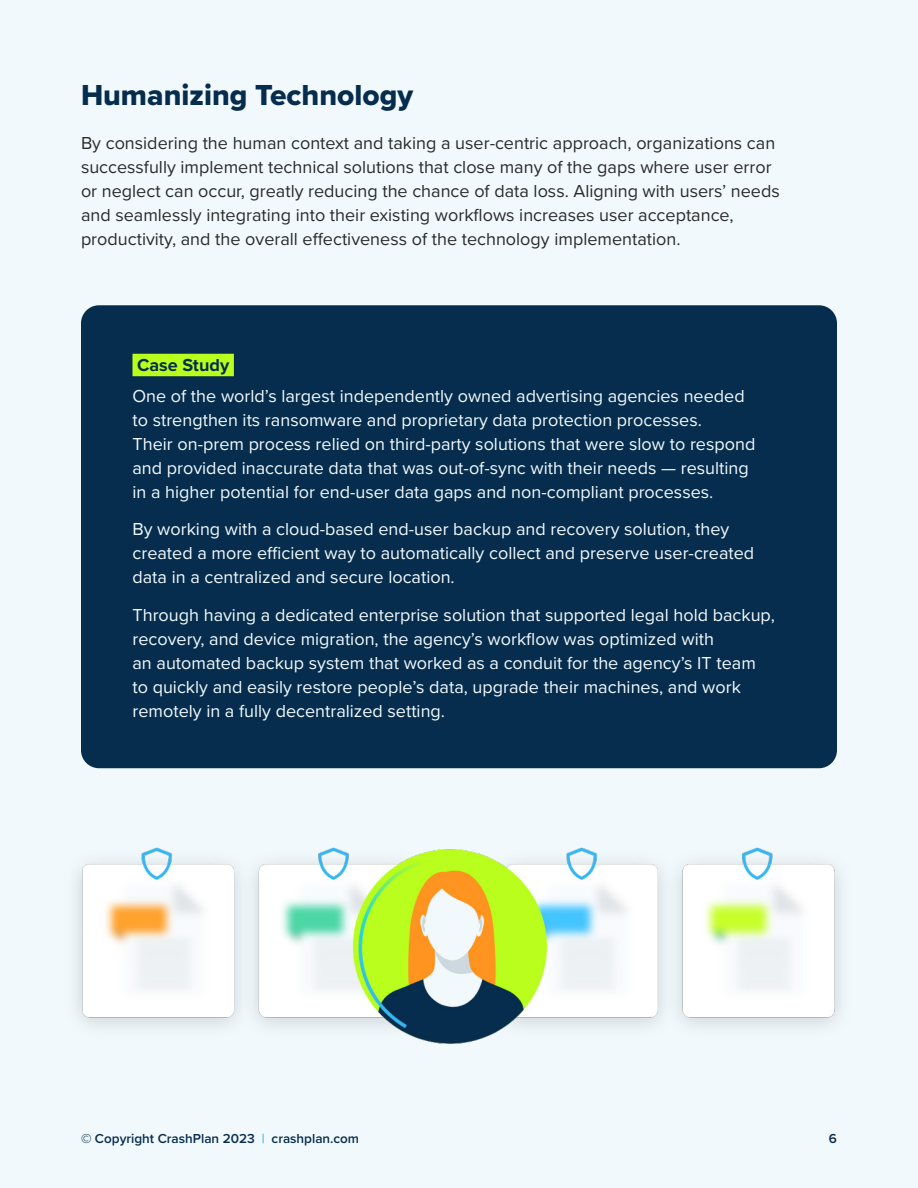
<style>
.page{position:relative;width:918px;height:1188px;background:#f2f9fc}
.page>*{position:absolute;margin:0;border:0;box-sizing:border-box;transform-origin:0 0}
.t1{font:30px "Proxima Nova Extrabld";color:#062d4d}
.t2{font:18px/24px "Proxima Nova";color:#f2f9fc}
.t3{font:18px/24px "Proxima Nova";color:#2b2b2b}
.t4{font:700 18px "Proxima Nova";color:#062d4d}
.t5{font:600 13.5px "Proxima Nova";color:#062d4d}
.s1{color:#35b7f4}
</style>
<div class="page">
<img style="left:76px;top:847px;width:764px;height:197px">
<div style="left:81px;top:305px;width:756px;height:463px;background:#062d4d;border-radius:18px"></div>
<div style="left:132px;top:354px;width:102px;height:22px;background:#b9ff1d"></div>
<h1 class="t1" style="left:81px;top:72px;width:334px">Humanizing Technology</h1>
<p class="t3" style="left:81px;top:130px;width:700px">By considering the human context and taking a user-centric approach, organizations can successfully implement technical solutions that close many of the gaps where user error or neglect can occur, greatly reducing the chance of data loss. Aligning with users’ needs and seamlessly integrating into their existing workflows increases user acceptance, productivity, and the overall effectiveness of the technology implementation.</p>
<p class="t4" style="left:137px;top:352px;width:94px">Case Study</p>
<p class="t2" style="left:132px;top:383px;width:624px">One of the world’s largest independently owned advertising agencies needed to strengthen its ransomware and proprietary data protection processes.<br>Their on-prem process relied on third-party solutions that were slow to respond and provided inaccurate data that was out-of-sync with their needs — resulting in a higher potential for end-user data gaps and non-compliant processes.</p>
<p class="t2" style="left:132px;top:516px;width:623px">By working with a cloud-based end-user backup and recovery solution, they created a more efficient way to automatically collect and preserve user-created data in a centralized and secure location.</p>
<p class="t2" style="left:132px;top:602px;width:644px">Through having a dedicated enterprise solution that supported legal hold backup, recovery, and device migration, the agency’s workflow was optimized with<br>an automated backup system that worked as a conduit for the agency’s IT team to quickly and easily restore people’s data, upgrade their machines, and work remotely in a fully decentralized setting.</p>
<p class="t5" style="left:81px;top:1128px;width:280px">© Copyright CrashPlan 2023 <span class="s1">|</span> crashplan.com</p>
<p class="t5" style="left:829px;top:1128px;width:10px">6</p>
</div>
